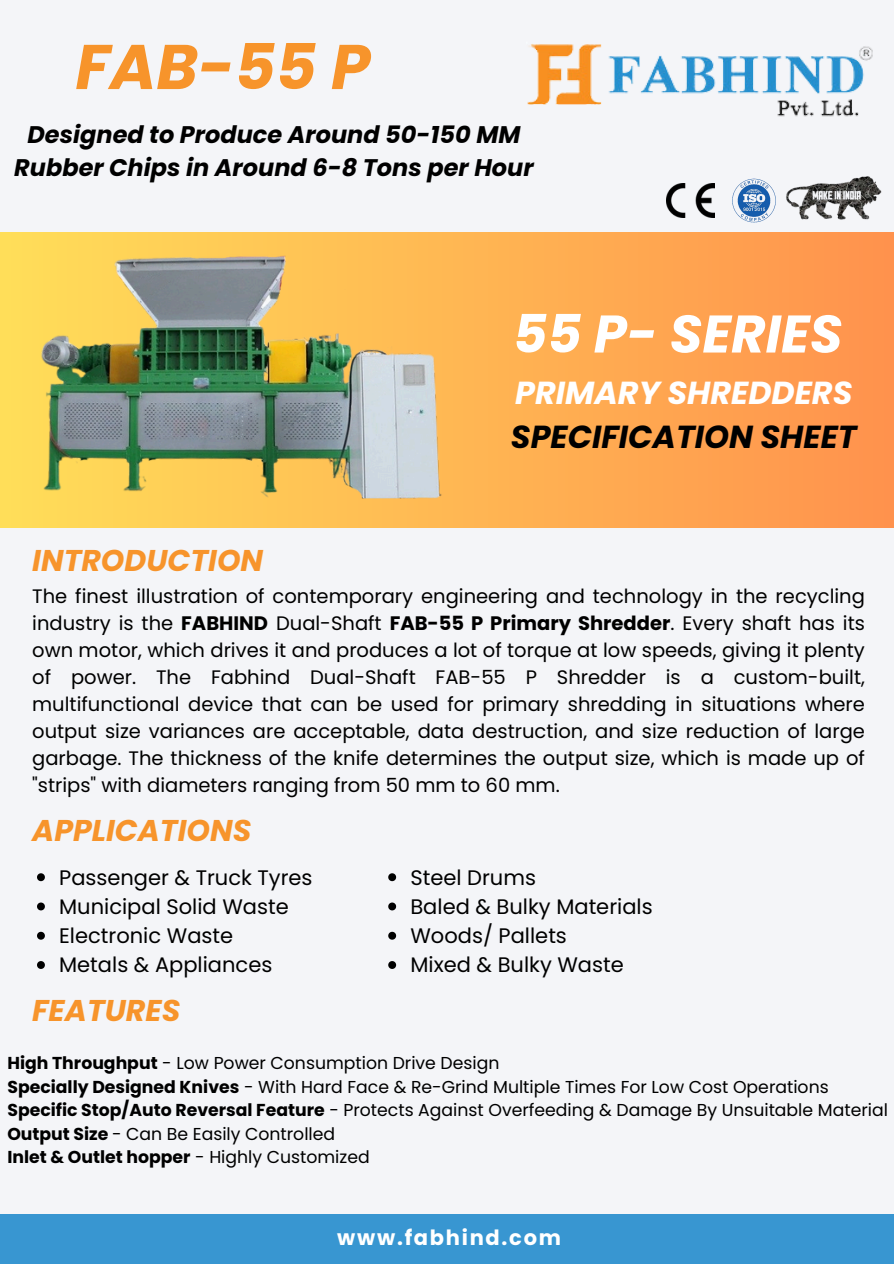
<style>
.page{position:relative;width:894px;height:1264px;background:#fff}
.page>*{position:absolute;margin:0;border:0;box-sizing:border-box;transform-origin:0 0}
.t1{font:italic 700 63px "Poppins";color:#f7942b}
.t2{font:italic 700 52.8px "Poppins";color:#fff}
.t3{font:italic 700 31.8px/43.8px "Poppins";color:#000}
.t4{font:italic 700 30px "Poppins";color:#f7942b}
.t5{font:italic 700 24px/32.7px "Poppins";color:#000;text-align:center}
.t6{font:21px "Poppins";color:#000}
.t7{font:700 21px "Poppins";letter-spacing:.08em;color:#fff}
.t8{font:19.5px/27px "Poppins";color:#000;text-align:justify}
.t9{font:17.25px "Poppins";color:#000}
.t10{font:700 17.25px "Poppins";color:#000}
.s1{color:#fff}
.s2{font-weight:700}
.s3{font-weight:400}
</style>
<div class="page">
<div style="left:0;top:0;width:893px;height:1263px;background:#f4f5f8"></div>
<svg style="left:502px;top:233px;width:391px;height:294px;background:#ffa24f"></svg>
<img style="left:527px;top:44px;width:346px;height:73px">
<img style="left:732px;top:178px;width:44px;height:44px">
<img style="left:786px;top:176px;width:96px;height:44px">
<img style="left:666px;top:184px;width:47px;height:34px">
<div style="left:0;top:1213px;width:893px;height:50px;background:#3896d1"></div>
<img style="left:0;top:232px;width:502px;height:296px">
<svg style="left:37px;top:873px;width:8px;height:8px"></svg>
<svg style="left:37px;top:902px;width:8px;height:8px"></svg>
<svg style="left:37px;top:931px;width:8px;height:8px"></svg>
<svg style="left:37px;top:961px;width:8px;height:7px"></svg>
<svg style="left:388px;top:873px;width:8px;height:8px"></svg>
<svg style="left:388px;top:902px;width:8px;height:8px"></svg>
<svg style="left:388px;top:931px;width:8px;height:8px"></svg>
<svg style="left:388px;top:961px;width:8px;height:7px"></svg>
<p class="t1" style="left:75px;top:23px;width:296px">FAB-55 P</p>
<h4 class="t5" style="left:14px;top:119px;width:520px">Designed to Produce Around 50-150 MM<br>Rubber Chips in Around 6-8 Tons per Hour</h4>
<p class="t4" style="left:32px;top:539px;width:232px">INTRODUCTION</p>
<h2 class="t2" style="left:512px;top:297px;width:331px">55 P- SERIES</h2>
<h2 class="t3" style="left:511px;top:371px;width:347px"><span class="s1">PRIMARY SHREDDERS<br></span>SPECIFICATION SHEET</h2>
<h2 class="t8" style="left:32px;top:582px;width:834px">The finest illustration of contemporary engineering and technology in the recycling industry is the <span class="s2">FABHIND</span> Dual-Shaft <span class="s2">FAB-55 P Primary Shredder</span>. Every shaft has its own motor, which drives it and produces a lot of torque at low speeds, giving it plenty of power. The Fabhind Dual-Shaft FAB-55 P Shredder is a custom-built, multifunctional device that can be used for primary shredding in situations where output size variances are acceptable, data destruction, and size reduction of large garbage. The thickness of the knife determines the output size, which is made up of "strips" with diameters ranging from 50 mm to 60 mm.</h2>
<p class="t4" style="left:32px;top:809px;width:220px">APPLICATIONS</p>
<h5 class="t6" style="left:59px;top:862px;width:255px">Passenger &amp; Truck Tyres</h5>
<h2 class="t6" style="left:59px;top:891px;width:231px">Municipal Solid Waste</h2>
<p class="t6" style="left:59px;top:921px;width:175px">Electronic Waste</p>
<p class="t6" style="left:59px;top:950px;width:214px">Metals &amp; Appliances</p>
<p class="t4" style="left:32px;top:989px;width:150px">FEATURES</p>
<p class="t6" style="left:410px;top:862px;width:127px">Steel Drums</p>
<p class="t6" style="left:410px;top:891px;width:244px">Baled &amp; Bulky Materials</p>
<p class="t6" style="left:410px;top:921px;width:158px">Woods/ Pallets</p>
<p class="t6" style="left:410px;top:950px;width:215px">Mixed &amp; Bulky Waste</p>
<p class="t9" style="left:7px;top:1050px;width:493px"><span class="s2">High Throughput</span> - Low Power Consumption Drive Design</p>
<p class="t9" style="left:7px;top:1074px;width:822px"><span class="s2">Specially Designed Knives</span> - With Hard Face &amp; Re-Grind Multiple Times For Low Cost Operations</p>
<h2 class="t9" style="left:7px;top:1098px;width:881px"><span class="s2">Specific Stop/Auto Reversal Feature</span> - Protects Against Overfeeding &amp; Damage By Unsuitable Material</h2>
<p class="t9" style="left:7px;top:1121px;width:329px"><span class="s2">Output Size</span> - Can Be Easily Controlled</p>
<p class="t10" style="left:7px;top:1145px;width:364px">Inlet &amp; Outlet hopper <span class="s3">- Highly Customized</span></p>
<p class="t7" style="left:337px;top:1223px;width:225px">www.fabhind.com</p>
</div>
